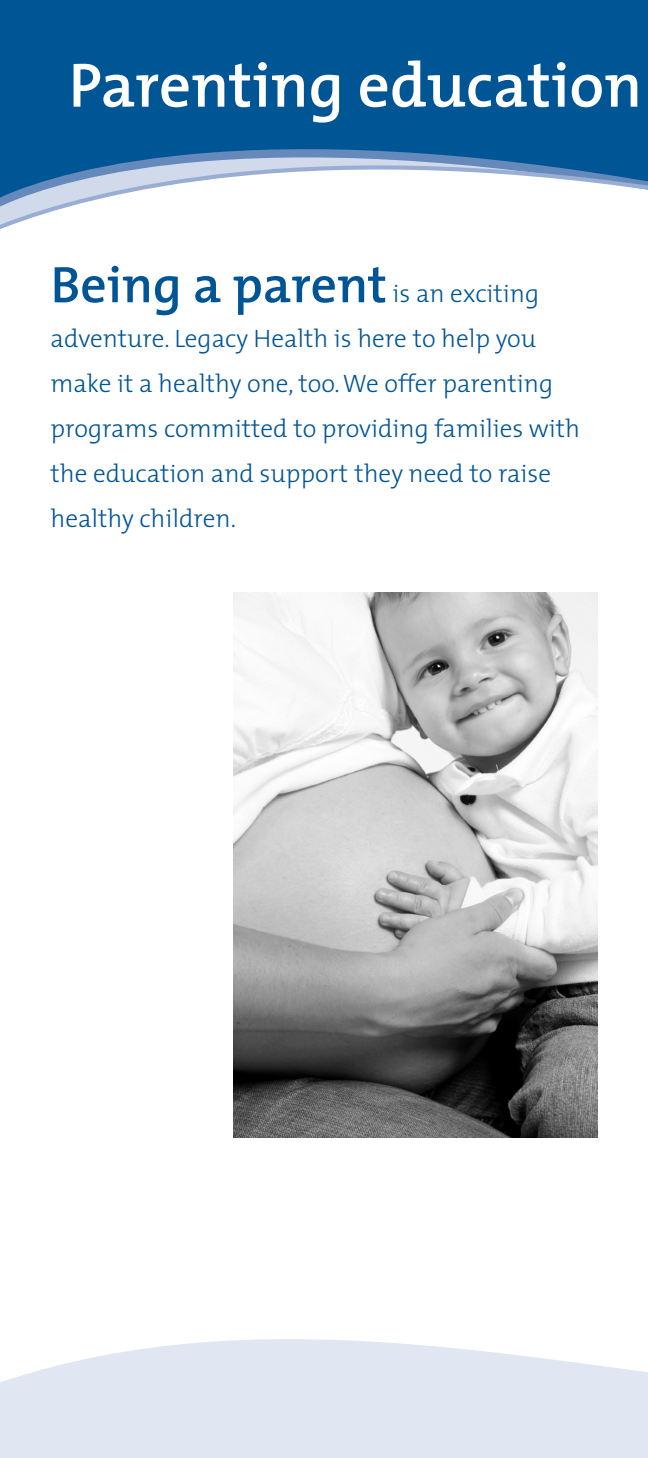
<style>
.page{position:relative;width:648px;height:1458px;background:#fff}
.page>*{position:absolute;margin:0;border:0;box-sizing:border-box;transform-origin:0 0}
.Consumer_BRO__4x9{font:600 63.23px "The Mix";color:#fff}
.Consumer_BRO__4x9-2{font:600 51.75px "The Mix";color:#005595}
.Consumer_BRO__4x9-3{font:300 25.2px/45px "The Mix";color:#005595}
.s1{font-weight:300;font-size:25.2px}
</style>
<div class="page">
<div style="left:0;top:0;width:648px;height:114px;background:#005595"></div>
<svg style="left:0;top:111px;width:4px;height:3px"></svg>
<div style="left:0;top:114px;width:648px;height:18px;background:#005595"></div>
<svg style="left:0;top:132px;width:648px;height:97px"></svg>
<svg style="left:0;top:1339px;width:648px;height:119px;background:#e3e8f3"></svg>
<img style="left:234px;top:593px;width:363px;height:545px">
<p class="Consumer_BRO__4x9" style="left:69px;top:45px;width:575px">Parenting education</p>
<p class="Consumer_BRO__4x9-2" style="left:51px;top:252px;width:490px">Being a parent <span class="s1">is an exciting</span></p>
<p class="Consumer_BRO__4x9-3" style="left:51px;top:316px;width:531px">adventure. Legacy Health is here to help you make it a healthy one, too. We offer parenting programs committed to providing families with the education and support they need to raise healthy children.</p>
</div>
